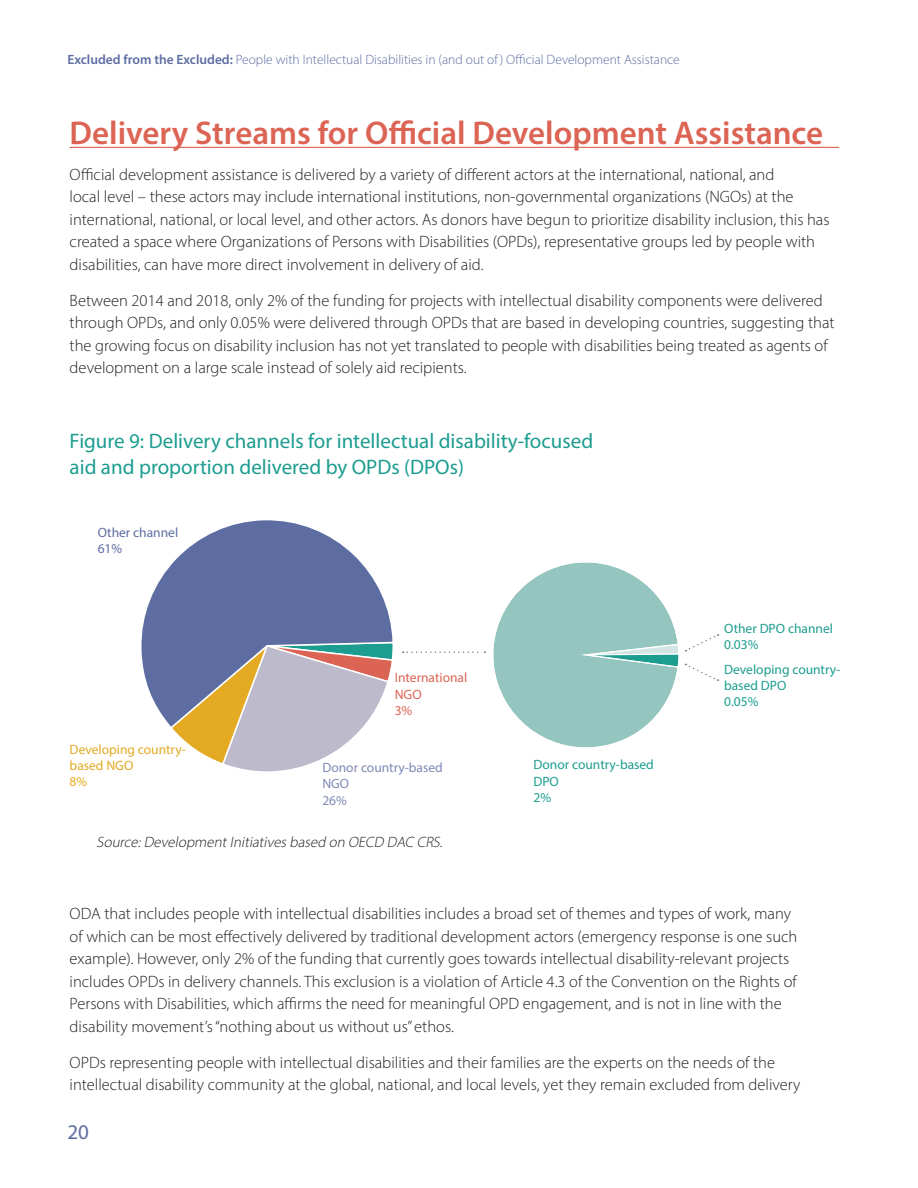
<style>
.page{position:relative;width:918px;height:1188px;background:#fff}
.page>*{position:absolute;margin:0;border:0;box-sizing:border-box;transform-origin:0 0}
.sub{font:600 33px "Myriad Pro";color:#dc6454}
.Figure{font:21px/25.5px "Myriad Pro";color:#1d9d8f}
.t1{font:21px "Myriad Pro";color:#5d6da2}
.body{font:300 16.5px/22.5px "Myriad Pro";color:#231f20}
.source{font:italic 300 15px "Myriad Pro";color:#231f20}
.t2{font:300 13.5px "Myriad Pro";color:#5d6da2}
.chart{font:13.5px/16.2px "Myriad Pro";color:#1d9d8f}
.chart-2{font:13.5px/16.2px "Myriad Pro";color:#e4aa23}
.chart-3{font:13.5px/16.2px "Myriad Pro";color:#8089b6}
.chart-4{font:13.5px/16.2px "Myriad Pro";color:#dc6454}
.chart-5{font:13.5px/16.2px "Myriad Pro";color:#5d6da2}
.s1{font-weight:600}
</style>
<div class="page">
<hr style="left:70px;top:147px;width:769px;height:1px;background:#dc6454">
<svg style="left:173px;top:729px;width:188px;height:43px"></svg>
<svg style="left:141px;top:520px;width:252px;height:209px;fill:#5d6da2"></svg>
<svg style="left:403px;top:562px;width:276px;height:186px"></svg>
<svg style="left:685px;top:634px;width:34px;height:47px"></svg>
<p class="t2" style="left:68px;top:52px;width:614px"><span class="s1">Excluded from the Excluded:</span> People with Intellectual Disabilities in (and out of ) Official Development Assistance</p>
<p class="sub" style="left:70px;top:111px;width:755px">Delivery Streams for Official Development Assistance</p>
<p class="body" style="left:70px;top:163px;width:761px">Official development assistance is delivered by a variety of different actors at the international, national, and<br>local level – these actors may include international institutions, non-governmental organizations (NGOs) at the international, national, or local level, and other actors. As donors have begun to prioritize disability inclusion, this has created a space where Organizations of Persons with Disabilities (OPDs), representative groups led by people with disabilities, can have more direct involvement in delivery of aid.</p>
<p class="body" style="left:70px;top:289px;width:766px">Between 2014 and 2018, only 2% of the funding for projects with intellectual disability components were delivered through OPDs, and only 0.05% were delivered through OPDs that are based in developing countries, suggesting that the growing focus on disability inclusion has not yet translated to people with disabilities being treated as agents of development on a large scale instead of solely aid recipients.</p>
<p class="Figure" style="left:70px;top:428px;width:525px">Figure 9: Delivery channels for intellectual disability-focused aid and proportion delivered by OPDs (DPOs)</p>
<p class="chart-5" style="left:98px;top:524px;width:82px">Other channel<br>61%</p>
<p class="chart-2" style="left:70px;top:741px;width:118px">Developing country&shy;based NGO<br>8%</p>
<p class="chart-4" style="left:395px;top:670px;width:74px">International<br>NGO<br>3%</p>
<p class="chart-3" style="left:322px;top:759px;width:122px">Donor country-based<br>NGO<br>26%</p>
<p class="source" style="left:97px;top:833px;width:351px">Source:DevelopmentInitiativesbased on OECD DAC CRS.</p>
<p class="chart" style="left:533px;top:757px;width:122px">Donor country-based</p>
<p class="chart" style="left:533px;top:773px;width:27px">DPO<br>2%</p>
<p class="chart" style="left:724px;top:620px;width:110px">Other DPO channel<br>0.03%</p>
<p class="chart" style="left:724px;top:661px;width:118px">Developing country&shy;based DPO<br>0.05%</p>
<p class="body" style="left:70px;top:902px;width:729px">ODA that includes people with intellectual disabilities includes a broad set of themes and types of work, many of which can be most effectively delivered by traditional development actors (emergency response is one such example). However, only 2% of the funding that currently goes towards intellectual disability-relevant projects includes OPDs in delivery channels. This exclusion is a violation of Article 4.3 of the Convention on the Rights of Persons with Disabilities, which affirms the need for meaningful OPD engagement, and is not in line with the disability movement’s “nothing about us without us” ethos.</p>
<p class="body" style="left:70px;top:1051px;width:732px">OPDs representing people with intellectual disabilities and their families are the experts on the needs of the intellectual disability community at the global, national, and local levels, yet they remain excluded from delivery</p>
<p class="t1" style="left:68px;top:1119px;width:23px">20</p>
</div>
